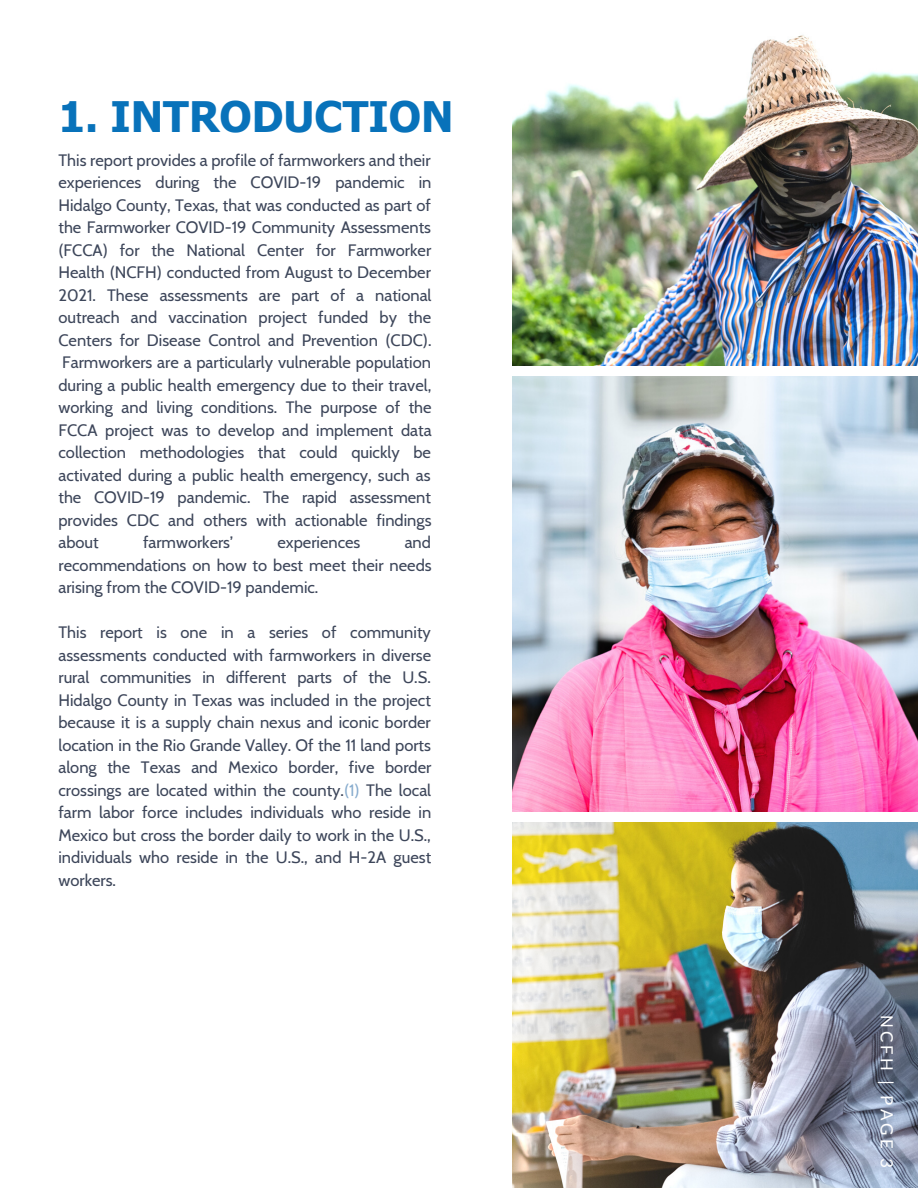
<style>
.page{position:relative;width:918px;height:1188px;background:#fff}
.page>*{position:absolute;margin:0;border:0;box-sizing:border-box;transform-origin:0 0}
.t1{font:700 42px "Tahoma";color:#0872ba}
.t2{font:16.8px "Lato";letter-spacing:.19em;color:#fff}
.t3{font:16.5px/22.5px "Cabin";color:#3d465a;text-align:justify}
.s1{color:#88acce}
</style>
<div class="page">
<img style="left:513px;top:377px;width:405px;height:434px">
<img style="left:513px;top:35px;width:405px;height:331px">
<img style="left:513px;top:822px;width:405px;height:366px">
<p class="t1" style="left:58px;top:90px;width:396px">1. INTRODUCTION</p>
<p class="t3" style="left:58px;top:149px;width:375px">This report provides a profile of farmworkers and their experiences during the COVID-19 pandemic in Hidalgo County, Texas, that was conducted as part of the Farmworker COVID-19 Community Assessments (FCCA) for the National Center for Farmworker Health (NCFH) conducted from August to December 2021. These assessments are part of a national outreach and vaccination project funded by the Centers for Disease Control and Prevention (CDC).<br>Farmworkers are a particularly vulnerable population during a public health emergency due to their travel, working and living conditions. The purpose of the FCCA project was to develop and implement data collection methodologies that could quickly be activated during a public health emergency, such as the COVID-19 pandemic. The rapid assessment provides CDC and others with actionable findings about</p>
<p class="t3" style="left:58px;top:531px;width:375px;text-indent:346px">and recommendations on how to best meet their needs arising from the COVID-19 pandemic.</p>
<p class="t3" style="left:58px;top:621px;width:374px">This report is one in a series of community assessments conducted with farmworkers in diverse rural communities in different parts of the U.S.<br>Hidalgo County in Texas was included in the project because it is a supply chain nexus and iconic border location in the Rio Grande Valley. Of the 11 land ports along the Texas and Mexico border, five border crossings are located within the county.<span class="s1">(1)</span> The local farm labor force includes individuals who reside in Mexico but cross the border daily to work in the U.S., individuals who reside in the U.S., and H-2A guest workers.</p>
<p class="t3" style="left:143px;top:531px;width:92px">farmworkers’</p>
<p class="t3" style="left:277px;top:531px;width:85px">experiences</p>
<p class="t2" style="left:897px;top:1015px;width:155px;rotate:90deg">NCFH | PAGE 3</p>
</div>
